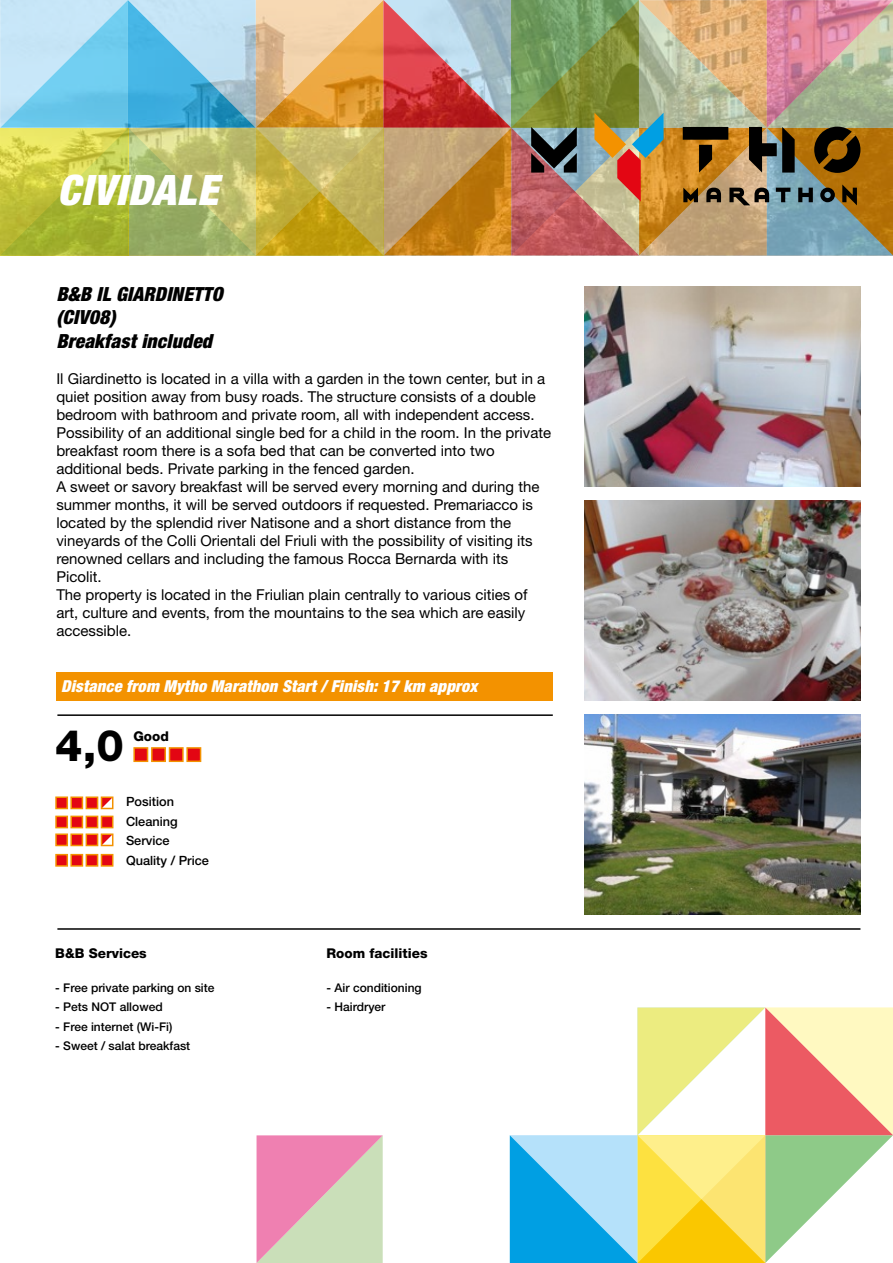
<style>
.page{position:relative;width:893px;height:1263px;background:#fff}
.page>*{position:absolute;margin:0;border:0;box-sizing:border-box;transform-origin:0 0}
.t1{font:800 43.5px "Helvetica Neue LT Std";color:#000}
.t2{font:italic 900 condensed 42px "Helvetica Neue LT Std";letter-spacing:.025em;color:#fff}
.t3{font:italic 900 condensed 19.5px/23.4px "Helvetica Neue LT Std";letter-spacing:.01em;color:#000}
.t4{font:italic 900 condensed 16.5px "Helvetica Neue LT Std";letter-spacing:.01em;color:#fff}
.t5{font:15px/18px "Helvetica Neue LT Std";color:#000}
.t6{font:800 13.5px "Helvetica Neue LT Std";color:#000}
.t7{font:500 12.75px/19.5px "Helvetica Neue LT Std";color:#000}
.t8{font:500 12px "Helvetica Neue LT Std";color:#000}
</style>
<div class="page">
<hr style="left:57px;top:714px;width:496px;height:2px;background:#000">
<hr style="left:57px;top:928px;width:803px;height:2px;background:#000">
<svg style="left:256px;top:1135px;width:127px;height:128px;background:#dcb0b5"></svg>
<svg style="left:510px;top:1007px;width:383px;height:256px"></svg>
<div style="left:56px;top:672px;width:497px;height:28px;background:#f39200"></div>
<img style="left:0;top:0;width:893px;height:255px">
<div style="left:133px;top:747px;width:15px;height:15px;background:#e30613;border:2px solid #f39200"></div>
<div style="left:151px;top:747px;width:15px;height:15px;background:#e30613;border:2px solid #f39200"></div>
<div style="left:169px;top:747px;width:15px;height:15px;background:#e30613;border:2px solid #f39200"></div>
<div style="left:186px;top:747px;width:15px;height:15px;background:#e30613;border:2px solid #f39200"></div>
<div style="left:55px;top:796px;width:13px;height:13px;background:#e30613;border:2px solid #f39200"></div>
<div style="left:70px;top:796px;width:13px;height:13px;background:#e30613;border:2px solid #f39200"></div>
<div style="left:86px;top:796px;width:12px;height:13px;background:#e30613;border:2px solid #f39200"></div>
<div style="left:55px;top:816px;width:13px;height:12px;background:#e30613;border:2px solid #f39200"></div>
<div style="left:70px;top:816px;width:13px;height:12px;background:#e30613;border:2px solid #f39200"></div>
<div style="left:86px;top:816px;width:12px;height:12px;background:#e30613;border:2px solid #f39200"></div>
<div style="left:101px;top:816px;width:12px;height:12px;background:#e30613;border:2px solid #f39200"></div>
<div style="left:55px;top:833px;width:13px;height:13px;background:#e30613;border:2px solid #f39200"></div>
<div style="left:70px;top:833px;width:13px;height:13px;background:#e30613;border:2px solid #f39200"></div>
<div style="left:86px;top:833px;width:12px;height:13px;background:#e30613;border:2px solid #f39200"></div>
<div style="left:55px;top:854px;width:13px;height:13px;background:#e30613;border:2px solid #f39200"></div>
<div style="left:70px;top:854px;width:13px;height:13px;background:#e30613;border:2px solid #f39200"></div>
<div style="left:86px;top:854px;width:12px;height:13px;background:#e30613;border:2px solid #f39200"></div>
<div style="left:101px;top:854px;width:12px;height:13px;background:#e30613;border:2px solid #f39200"></div>
<svg style="left:104px;top:799px;width:6px;height:7px"></svg>
<div style="left:101px;top:796px;width:12px;height:13px;border:2px solid #f39200"></div>
<svg style="left:104px;top:836px;width:6px;height:7px"></svg>
<div style="left:101px;top:833px;width:12px;height:13px;border:2px solid #f39200"></div>
<img style="left:584px;top:287px;width:276px;height:200px">
<img style="left:584px;top:714px;width:276px;height:200px">
<img style="left:584px;top:501px;width:276px;height:199px">
<h2 class="t2" style="left:57px;top:165px;width:162px">CIVIDALE</h2>
<h3 class="t3" style="left:56px;top:282px;width:168px">B&amp;B IL GIARDINETTO (CIV08)<br>Breakfast included</h3>
<p class="t5" style="left:56px;top:369px;width:496px">Il Giardinetto is located in a villa with a garden in the town center, but in a quiet position away from busy roads. The structure consists of a double bedroom with bathroom and private room, all with independent access.<br>Possibility of an additional single bed for a child in the room. In the private breakfast room there is a sofa bed that can be converted into two additional beds. Private parking in the fenced garden.<br>A sweet or savory breakfast will be served every morning and during the summer months, it will be served outdoors if requested. Premariacco is located by the splendid river Natisone and a short distance from the vineyards of the Colli Orientali del Friuli with the possibility of visiting its renowned cellars and including the famous Rocca Bernarda with its Picolit.<br>The property is located in the Friulian plain centrally to various cities of art, culture and events, from the mountains to the sea which are easily accessible.</p>
<p class="t4" style="left:61px;top:676px;width:418px">Distance from Mytho Marathon Start / Finish: 17 km approx</p>
<h1 class="t1" style="left:55px;top:720px;width:70px">4,0</h1>
<p class="t6" style="left:133px;top:728px;width:37px">Good</p>
<p class="t7" style="left:126px;top:792px;width:84px">Position<br>Cleaning<br>Service<br>Quality / Price</p>
<p class="t6" style="left:55px;top:945px;width:93px">B&amp;B Services</p>
<p class="t8" style="left:55px;top:980px;width:161px">- Free private parking on site</p>
<p class="t8" style="left:55px;top:1000px;width:109px">- Pets NOT allowed</p>
<p class="t8" style="left:55px;top:1019px;width:119px">- Free internet (Wi-Fi)</p>
<p class="t8" style="left:55px;top:1039px;width:136px">- Sweet / salat breakfast</p>
<p class="t6" style="left:327px;top:945px;width:102px">Room facilities</p>
<p class="t8" style="left:327px;top:980px;width:97px">- Air conditioning</p>
<p class="t8" style="left:327px;top:1000px;width:60px">- Hairdryer</p>
</div>
